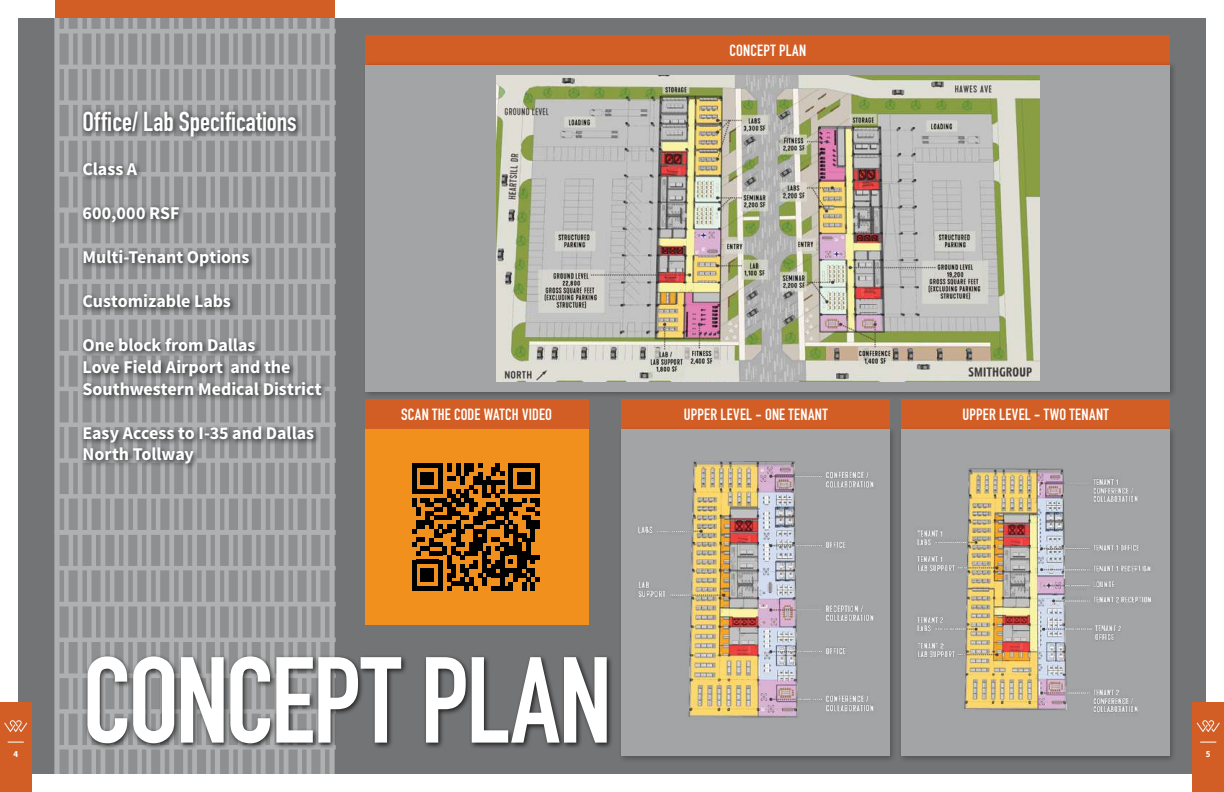
<style>
.page{position:relative;width:1224px;height:792px;background:#fff}
.page>*{position:absolute;margin:0;border:0;box-sizing:border-box;transform-origin:0 0}
.t1{font:700 120px "DIN Condensed";letter-spacing:-.025em;color:#fff}
.t2{font:700 27px "DIN Condensed";color:#fff}
.t3{font:18px/21.6px "Source Sans Variable";letter-spacing:-.005em;color:#fff}
.t4{font:700 16px "DIN Condensed";letter-spacing:.02em;color:#fff}
.t5{font:9px "Source Sans Variable";color:#fff}
</style>
<div class="page">
<div style="left:18px;top:18px;width:1188px;height:756px;background:#737476"></div>
<svg style="left:55px;top:535px;width:160px;height:239px"></svg>
<svg style="left:55px;top:213px;width:160px;height:322px"></svg>
<svg style="left:215px;top:535px;width:120px;height:239px"></svg>
<svg style="left:215px;top:213px;width:120px;height:322px;fill:#a7a8a9"></svg>
<svg style="left:55px;top:18px;width:280px;height:195px"></svg>
<div style="left:55px;top:0;width:280px;height:18px;background:#d25e25"></div>
<div style="left:84px;top:653px;width:529px;height:97px;background:#000;opacity:.75"></div>
<div style="left:80px;top:108px;width:248px;height:363px;background:#000;opacity:.75"></div>
<div style="left:365px;top:400px;width:223px;height:225px;background:#f1901d"></div>
<div style="left:366px;top:35px;width:804px;height:30px;background:#d25e25"></div>
<div style="left:622px;top:400px;width:268px;height:29px;background:#d25e25"></div>
<div style="left:365px;top:400px;width:223px;height:29px;background:#d25e25"></div>
<div style="left:901px;top:400px;width:269px;height:29px;background:#d25e25"></div>
<div style="left:363px;top:61px;width:814px;height:337px;background:#000;opacity:.75"></div>
<div style="left:366px;top:65px;width:804px;height:327px;background:#a3a4a5"></div>
<div style="left:618px;top:426px;width:279px;height:337px;background:#000;opacity:.75"></div>
<div style="left:622px;top:429px;width:268px;height:327px;background:#a3a4a5"></div>
<div style="left:898px;top:426px;width:279px;height:337px;background:#000;opacity:.75"></div>
<div style="left:901px;top:429px;width:269px;height:327px;background:#a3a4a5"></div>
<img style="left:496px;top:75px;width:544px;height:306px">
<img style="left:638px;top:461px;width:236px;height:257px">
<img style="left:917px;top:468px;width:234px;height:245px">
<svg style="left:412px;top:463px;width:127px;height:128px"></svg>
<div style="left:0;top:702px;width:32px;height:90px;background:#d25e25"></div>
<svg style="left:8px;top:742px;width:15px;height:1px"></svg>
<div style="left:1192px;top:702px;width:32px;height:90px;background:#d25e25"></div>
<svg style="left:1201px;top:742px;width:15px;height:1px"></svg>
<svg style="left:4px;top:720px;width:23px;height:12px"></svg>
<svg style="left:1197px;top:720px;width:23px;height:12px"></svg>
<h2 class="t2" style="left:83px;top:103px;width:216px">Office/ Lab Specifications</h2>
<p class="t3" style="left:83px;top:158px;width:56px">Class A</p>
<p class="t3" style="left:83px;top:202px;width:99px">600,000 RSF</p>
<p class="t3" style="left:83px;top:246px;width:168px">Multi-Tenant Options</p>
<p class="t3" style="left:83px;top:291px;width:150px">Customizable Labs</p>
<p class="t3" style="left:83px;top:335px;width:241px">One block from Dallas<br>Love Field Airport and the<br>Southwestern Medical District</p>
<p class="t3" style="left:83px;top:422px;width:233px">Easy Access to I-35 and Dallas<br>North Tollway</p>
<p class="t4" style="left:730px;top:39px;width:78px">CONCEPT PLAN</p>
<p class="t4" style="left:401px;top:404px;width:152px">SCAN THE CODE WATCH VIDEO</p>
<p class="t4" style="left:684px;top:404px;width:145px">UPPER LEVEL - ONE TENANT</p>
<p class="t4" style="left:963px;top:404px;width:148px">UPPER LEVEL - TWO TENANT</p>
<h1 class="t1" style="left:83px;top:620px;width:531px">CONCEPT PLAN</h1>
<p class="t5" style="left:13px;top:749px;width:6px">4</p>
<p class="t5" style="left:1206px;top:749px;width:6px">5</p>
</div>
